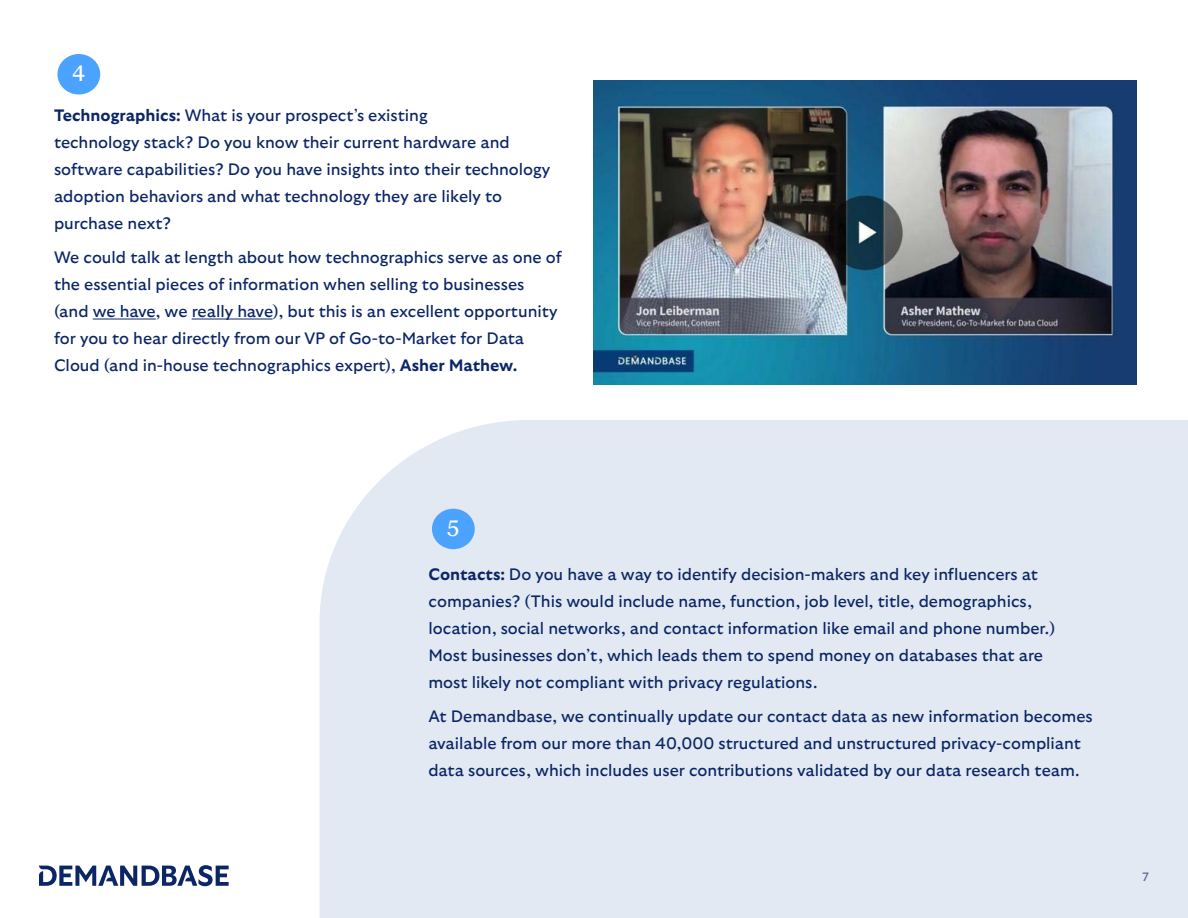
<style>
.page{position:relative;width:1188px;height:918px;background:#fff}
.page>*{position:absolute;margin:0;border:0;box-sizing:border-box;transform-origin:0 0}
.t1{font:500 22.5px "HW Cigars";color:#fff}
.t2{font:16.5px/27px "GT Ultra";color:#0b2666}
.t3{font:12px "GT Ultra";color:#4f6391}
.s1{font-weight:700}
</style>
<div class="page">
<div style="left:320px;top:420px;width:868px;height:498px;background:#e2e9f2"></div>
<hr style="left:93px;top:319px;width:63px;height:1px;background:#0b2666">
<hr style="left:192px;top:319px;width:80px;height:1px;background:#0b2666">
<svg style="left:39px;top:865px;width:190px;height:21px"></svg>
<img style="left:594px;top:81px;width:542px;height:304px">
<div style="left:57px;top:54px;width:43px;height:40px;background:#4ca3ff;border-radius:50%"></div>
<div style="left:432px;top:509px;width:43px;height:40px;background:#4ca3ff;border-radius:50%"></div>
<h1 class="t1" style="left:72px;top:58px;width:14px">4</h1>
<p class="t2" style="left:54px;top:102px;width:498px"><span class="s1">Technographics:</span> What is your prospect’s existing<br>technology stack? Do you know their current hardware and software capabilities? Do you have insights into their technology adoption behaviors and what technology they are likely to purchase next?</p>
<p class="t2" style="left:54px;top:244px;width:509px">We could talk at length about how technographics serve as one of the essential pieces of information when selling to businesses (and we have, we really have), but this is an excellent opportunity for you to hear directly from our VP of Go-to-Market for Data Cloud (and in-house technographics expert), <span class="s1">Asher Mathew.</span></p>
<h1 class="t1" style="left:447px;top:513px;width:14px">5</h1>
<p class="t2" style="left:429px;top:561px;width:629px"><span class="s1">Contacts:</span> Do you have a way to identify decision-makers and key influencers at companies? (This would include name, function, job level, title, demographics, location, social networks, and contact information like email and phone number.)<br>Most businesses don’t, which leads them to spend money on databases that are most likely not compliant with privacy regulations.</p>
<p class="t2" style="left:429px;top:703px;width:666px">At Demandbase, we continually update our contact data as new information becomes available from our more than 40,000 structured and unstructured privacy-compliant data sources, which includes user contributions validated by our data research team.</p>
<p class="t3" style="left:1143px;top:870px;width:8px">7</p>
</div>
